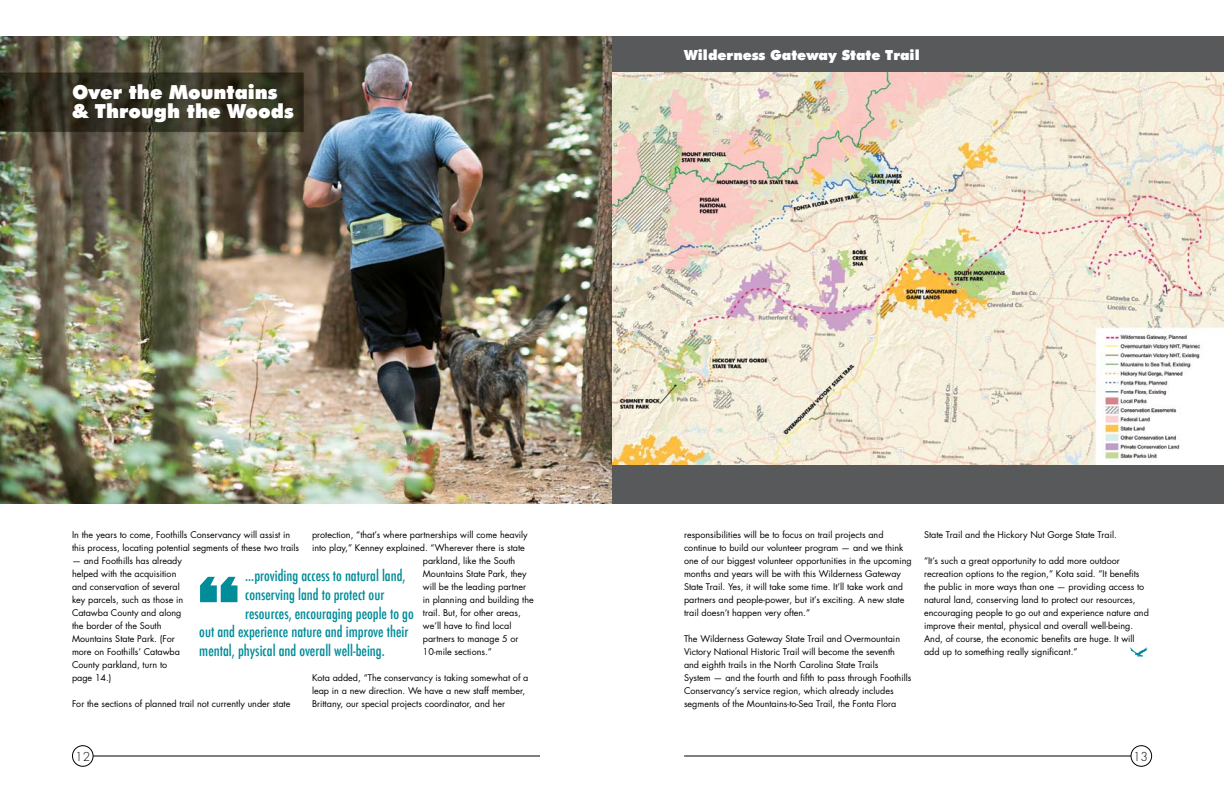
<style>
.page{position:relative;width:1224px;height:792px;background:#fff}
.page>*{position:absolute;margin:0;border:0;box-sizing:border-box;transform-origin:0 0}
.t1{font:900 19.4px/19.4px "Futura BT";color:#fff}
.t2{font:500 condensed 14.8px "Futura";color:#008c99}
.t3{font:900 14px "Futura BT";color:#fff}
.t4{font:300 12px "Futura";color:#000}
.t5{font:9px/13px "Futura";color:#000}
</style>
<div class="page">
<div style="left:612px;top:36px;width:612px;height:468px;background:#58595b"></div>
<hr style="left:93px;top:756px;width:447px;height:1px;background:#000">
<div style="left:72px;top:745px;width:21px;height:22px;border:1px solid #000;border-radius:50%"></div>
<hr style="left:684px;top:756px;width:447px;height:1px;background:#000">
<div style="left:1131px;top:745px;width:21px;height:22px;border:1px solid #000;border-radius:50%"></div>
<img style="left:0;top:36px;width:612px;height:468px">
<svg style="left:200px;top:577px;width:37px;height:25px"></svg>
<svg style="left:1130px;top:647px;width:18px;height:10px"></svg>
<img style="left:612px;top:72px;width:612px;height:393px">
<h1 class="t1" style="left:72px;top:82px;width:223px">Over the Mountains &amp; Through the Woods</h1>
<h3 class="t3" style="left:684px;top:46px;width:237px">Wilderness Gateway State Trail</h3>
<p class="t5" style="left:312px;top:528px;width:217px">protection, “that’s where partnerships will come heavily</p>
<p class="t5" style="left:312px;top:541px;width:214px">into play,” Kenney explained. “Wherever there is state</p>
<p class="t5" style="left:423px;top:554px;width:94px">parkland, like the South</p>
<p class="t5" style="left:423px;top:567px;width:105px">Mountains State Park, they</p>
<p class="t5" style="left:423px;top:580px;width:105px">will be the leading partner</p>
<p class="t5" style="left:423px;top:593px;width:112px">in planning and building the</p>
<p class="t5" style="left:423px;top:606px;width:99px">trail. But, for other areas,</p>
<p class="t5" style="left:423px;top:619px;width:90px">we’ll have to find local</p>
<p class="t5" style="left:423px;top:632px;width:97px">partners to manage 5 or</p>
<p class="t5" style="left:423px;top:645px;width:71px">10-mile sections.”</p>
<p class="t5" style="left:312px;top:671px;width:218px">Kota added, “The conservancy is taking somewhat of a leap in a new direction. We have a new staff member,<br>Brittany, our special projects coordinator, and her</p>
<p class="t5" style="left:72px;top:528px;width:229px">In the years to come, Foothills Conservancy will assist in this process, locating potential segments of these two trails</p>
<p class="t5" style="left:72px;top:554px;width:113px">— and Foothills has already helped with the acquisition and conservation of several key parcels, such as those in<br>Catawba County and along the border of the South<br>Mountains State Park. (For more on Foothills’ Catawba<br>County parkland, turn to page 14.)</p>
<p class="t5" style="left:72px;top:697px;width:220px">For the sections of planned trail not currently under state</p>
<h2 class="t2" style="left:245px;top:566px;width:162px">...providing access to natural land,</h2>
<h2 class="t2" style="left:245px;top:585px;width:141px">conserving land to protect our</h2>
<h2 class="t2" style="left:245px;top:604px;width:170px">resources, encouraging people to go</h2>
<h2 class="t2" style="left:199px;top:623px;width:211px">out and experience nature and improve their</h2>
<h2 class="t2" style="left:199px;top:641px;width:187px">mental, physical and overall well-being.</h2>
<p class="t5" style="left:684px;top:529px;width:229px">responsibilities will be to focus on trail projects and continue to build our volunteer program — and we think one of our biggest volunteer opportunities in the upcoming months and years will be with this Wilderness Gateway State Trail. Yes, it will take some time. It’ll take work and partners and people-power, but it’s exciting. A new state trail doesn’t happen very often.”</p>
<p class="t5" style="left:684px;top:633px;width:229px">The Wilderness Gateway State Trail and Overmountain Victory National Historic Trail will become the seventh and eighth trails in the North Carolina State Trails<br>System — and the fourth and fifth to pass through Foothills Conservancy’s service region, which already includes segments of the Mountains-to-Sea Trail, the Fonta Flora</p>
<p class="t5" style="left:924px;top:529px;width:194px">State Trail and the Hickory Nut Gorge State Trail.</p>
<p class="t5" style="left:924px;top:555px;width:226px">“It’s such a great opportunity to add more outdoor recreation options to the region,” Kota said. “It benefits the public in more ways than one — providing access to natural land, conserving land to protect our resources, encouraging people to go out and experience nature and improve their mental, physical and overall well-being.<br>And, of course, the economic benefits are huge. It will add up to something really significant.”</p>
<h3 class="t4" style="left:75px;top:749px;width:16px">12</h3>
<h3 class="t4" style="left:1133px;top:749px;width:16px">13</h3>
</div>
